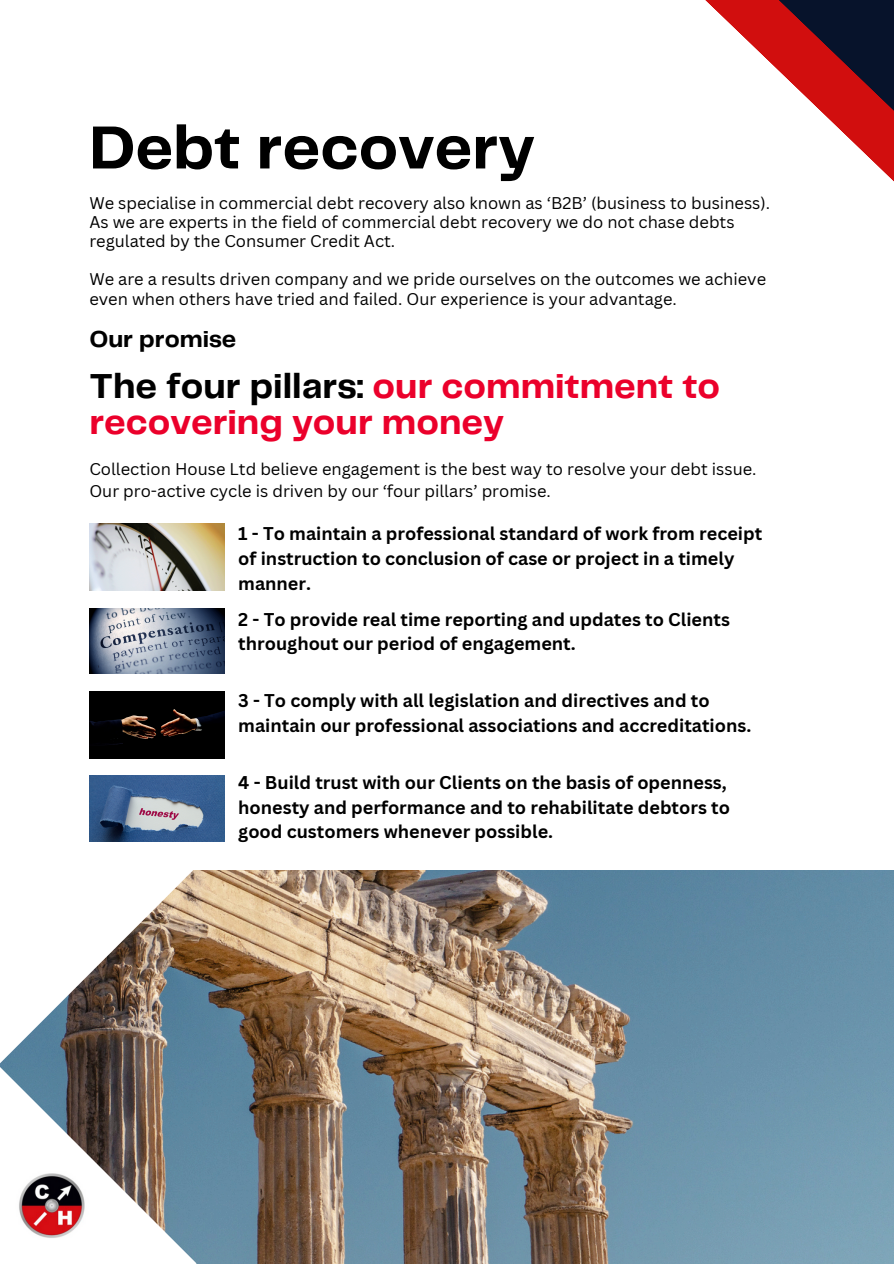
<style>
.page{position:relative;width:894px;height:1264px;background:#fff}
.page>*{position:absolute;margin:0;border:0;box-sizing:border-box;transform-origin:0 0}
.t1{font:700 63px "Telegraf";color:#000}
.t2{font:700 36px/36px "Telegraf";color:#eb002b}
.t3{font:700 24px "Telegraf";color:#000}
.t4{font:700 18px/24.8px "Canva Sans";color:#000}
.t5{font:16.5px/19.2px "Canva Sans";color:#000}
.s1{color:#000}
</style>
<div class="page">
<svg style="left:705px;top:0;width:188px;height:181px"></svg>
<img style="left:89px;top:523px;width:135px;height:67px">
<img style="left:89px;top:608px;width:135px;height:66px">
<img style="left:196px;top:870px;width:697px;height:393px">
<svg style="left:4px;top:655px;width:200px;height:408px"></svg>
<img style="left:89px;top:775px;width:135px;height:66px">
<img style="left:89px;top:691px;width:135px;height:67px">
<svg style="left:0;top:1059px;width:196px;height:204px"></svg>
<img style="left:15px;top:1171px;width:74px;height:69px">
<h1 class="t1" style="left:89px;top:121px;width:447px">Debt recovery</h1>
<p class="t5" style="left:89px;top:193px;width:682px">We specialise in commercial debt recovery also known as ‘B2B’ (business to business).</p>
<p class="t5" style="left:89px;top:212px;width:646px">As we are experts in the field of commercial debt recovery we do not chase debts regulated by the Consumer Credit Act.</p>
<p class="t5" style="left:89px;top:269px;width:678px">We are a results driven company and we pride ourselves on the outcomes we achieve even when others have tried and failed. Our experience is your advantage.</p>
<h3 class="t3" style="left:89px;top:329px;width:148px">Our promise</h3>
<h2 class="t2" style="left:89px;top:370px;width:632px"><span class="s1">The four pillars:</span> our commitment to recovering your money</h2>
<p class="t5" style="left:89px;top:457px;width:668px;line-height:22.5px">Collection House Ltd believe engagement is the best way to resolve your debt issue.<br>Our pro-active cycle is driven by our ‘four pillars’ promise.</p>
<h4 class="t4" style="left:238px;top:521px;width:525px">1 - To maintain a professional standard of work from receipt of instruction to conclusion of case or project in a timely manner.</h4>
<h4 class="t4" style="left:238px;top:606px;width:493px">2 - To provide real time reporting and updates to Clients throughout our period of engagement.</h4>
<h4 class="t4" style="left:238px;top:688px;width:514px">3 - To comply with all legislation and directives and to maintain our professional associations and accreditations.</h4>
<h4 class="t4" style="left:238px;top:769px;width:493px">4 - Build trust with our Clients on the basis of openness, honesty and performance and to rehabilitate debtors to good customers whenever possible.</h4>
</div>
